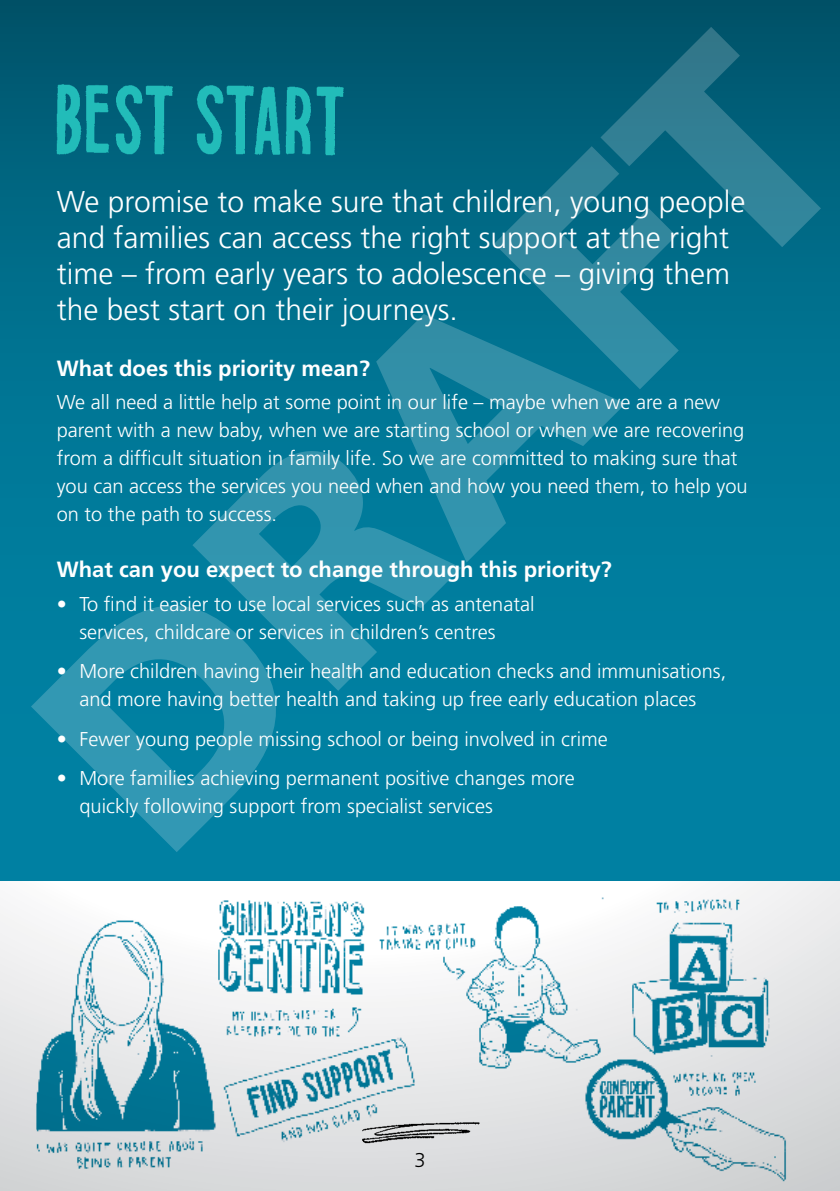
<style>
.page{position:relative;width:840px;height:1191px;background:#fff}
.page>*{position:absolute;margin:0;border:0;box-sizing:border-box;transform-origin:0 0}
.t1{font:900 295px "Frutiger";color:#fff}
.t2{font:300 30px/36px "Frutiger";color:#fff}
.t3{font:700 22px "Frutiger";color:#fff}
.t4{font:300 20px/28px "Frutiger";color:#fff}
.t5{font:300 20px "Frutiger";color:#000}
</style>
<div class="page">
<svg style="left:839px;top:595px;width:1px;height:596px"></svg>
<svg style="left:0;top:880px;width:839px;height:311px"></svg>
<div style="left:0;top:0;width:839px;height:880px;background:linear-gradient(to bottom,#005c74,#0089ad)"></div>
<img style="left:52px;top:78px;width:295px;height:82px">
<img style="left:36px;top:901px;width:188px;height:268px">
<img style="left:627px;top:883px;width:154px;height:168px">
<img style="left:423px;top:888px;width:189px;height:202px">
<img style="left:110px;top:888px;width:313px;height:276px">
<img style="left:576px;top:1051px;width:227px;height:140px">
<h1 class="t1" style="left:-36px;top:666px;width:985px;rotate:-45deg">draft</h1>
<h2 class="t2" style="left:57px;top:183px;width:689px">We promise to make sure that children, young people and families can access the right support at the right time – from early years to adolescence – giving them the best start on their journeys.</h2>
<p class="t3" style="left:57px;top:355px;width:314px">What does this priority mean?</p>
<p class="t4" style="left:57px;top:388px;width:692px">We all need a little help at some point in our life – maybe when we are a new parent with a new baby, when we are starting school or when we are recovering from a difficult situation in family life. So we are committed to making sure that you can access the services you need when and how you need them, to help you on to the path to success.</p>
<p class="t3" style="left:57px;top:557px;width:556px">What can you expect to change through this priority?</p>
<p class="t4" style="left:79px;top:590px;width:456px;text-indent:-23px">• To find it easier to use local services such as antenatal services, childcare or services in children’s centres</p>
<p class="t4" style="left:57px;top:657px;width:670px;text-align:center">• More children having their health and education checks and immunisations, and more having better health and taking up free early education places</p>
<p class="t4" style="left:57px;top:725px;width:552px">• Fewer young people missing school or being involved in crime</p>
<p class="t4" style="left:79px;top:764px;width:496px;text-indent:-23px">• More families achieving permanent positive changes more quickly following support from specialist services</p>
<p class="t5" style="left:414px;top:1148px;width:13px">3</p>
</div>
